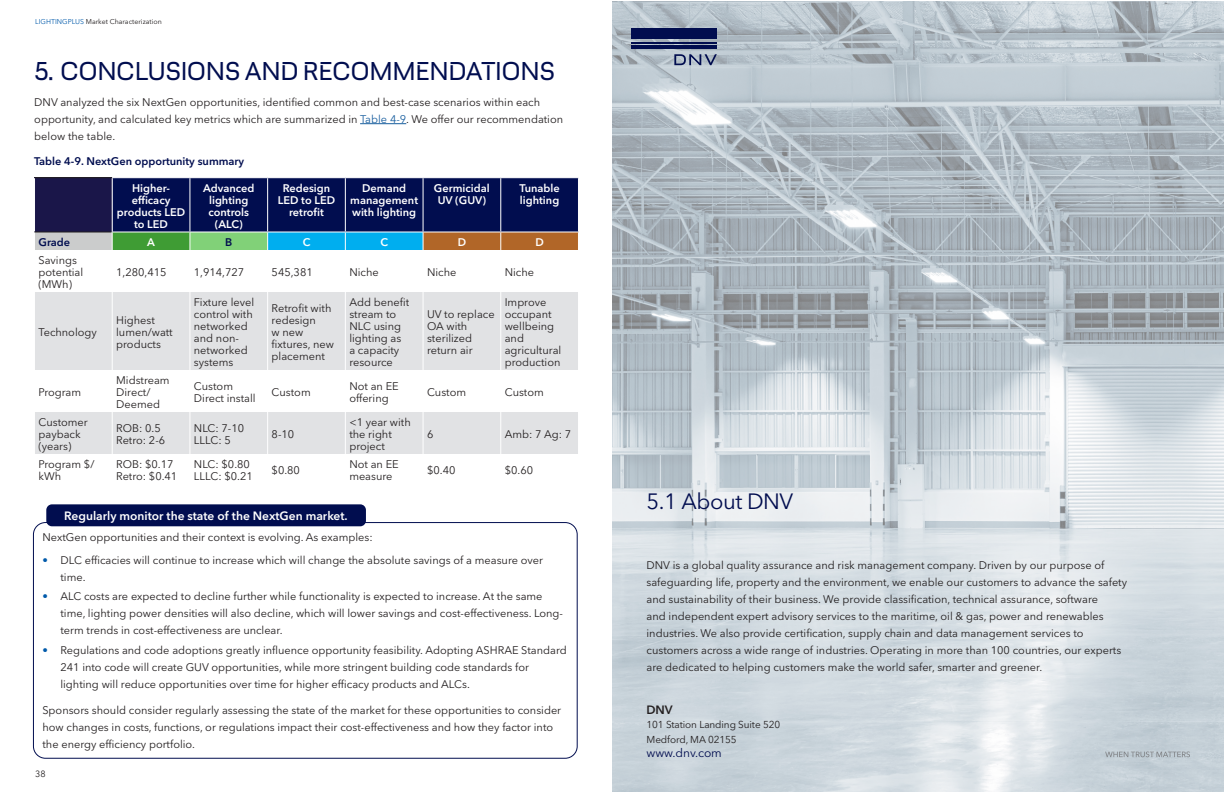
<style>
.page{position:relative;width:1224px;height:792px;background:#fff}
.page>*{position:absolute;margin:0;border:0;box-sizing:border-box;transform-origin:0 0}
.t1{font:24px "DNV Display";letter-spacing:.01em;color:#010d4f}
.t2{font:22px "Avenir Next LT Pro";letter-spacing:-.02em;color:#010d4f}
.t3{font:600 12px "Avenir Next LT Pro";color:#fff}
.DNV_GL_Body{font:12px "Avenir Next LT Pro";letter-spacing:-.01em;color:#010d4f}
.DNV_GL_Body-2{font:600 12px "Avenir Next LT Pro";color:#231f20}
.Body_text{font:11px/17px "Avenir Next LT Pro";color:#231f20}
.Table_Body{font:11px/12px "Avenir Next LT Pro";color:#231f20}
.Table_Figure_Caption{font:600 11px/12px "Avenir Next LT Pro";color:#fff;text-align:center}
.Table_Figure_Caption-2{font:600 11px "Avenir Next LT Pro";color:#010d4f}
.DNV_GL_Body-3{font:10px "Avenir Next LT Pro";letter-spacing:-.01em;color:#231f20}
.t4{font:9px "Avenir Next LT Pro";color:#231f20}
.t5{font:7px "Avenir Next LT Pro";color:#231f20}
.s1{color:#015aaa}
.s2{color:#175d9e}
.s3{font-weight:500;color:#015aaa}
</style>
<div class="page">
<hr style="left:360px;top:123px;width:46px;height:1px;background:#175d9e">
<div style="left:35px;top:178px;width:77px;height:54px;background:#1a1649"></div>
<div style="left:35px;top:232px;width:77px;height:18px;background:#cbcccc"></div>
<svg style="left:35px;top:292px;width:543px;height:162px;fill:#e1e2e4"></svg>
<hr style="left:34px;top:177px;width:78px;height:1px;background:#231f20">
<hr style="left:34px;top:232px;width:78px;height:1px;background:#231f20">
<hr style="left:112px;top:292px;width:1px;height:78px;background:#fff">
<hr style="left:190px;top:292px;width:1px;height:78px;background:#fff">
<hr style="left:267px;top:292px;width:1px;height:78px;background:#fff">
<hr style="left:345px;top:292px;width:1px;height:78px;background:#fff">
<hr style="left:423px;top:292px;width:1px;height:78px;background:#fff">
<hr style="left:501px;top:292px;width:1px;height:78px;background:#fff">
<hr style="left:112px;top:370px;width:1px;height:42px;background:#fff">
<hr style="left:190px;top:370px;width:1px;height:42px;background:#fff">
<hr style="left:267px;top:370px;width:1px;height:42px;background:#fff">
<hr style="left:345px;top:370px;width:1px;height:42px;background:#fff">
<hr style="left:423px;top:370px;width:1px;height:42px;background:#fff">
<hr style="left:501px;top:370px;width:1px;height:42px;background:#fff">
<hr style="left:112px;top:412px;width:1px;height:42px;background:#fff">
<hr style="left:190px;top:412px;width:1px;height:42px;background:#fff">
<hr style="left:267px;top:412px;width:1px;height:42px;background:#fff">
<hr style="left:345px;top:412px;width:1px;height:42px;background:#fff">
<hr style="left:423px;top:412px;width:1px;height:42px;background:#fff">
<hr style="left:501px;top:412px;width:1px;height:42px;background:#fff">
<svg style="left:112px;top:178px;width:467px;height:72px;background:#1e355e"></svg>
<div style="left:46px;top:504px;width:320px;height:22px;background:#010d4f;border-radius:6px"></div>
<img style="left:612px;top:1px;width:612px;height:791px">
<svg style="left:1105px;top:752px;width:85px;height:5px"></svg>
<div style="left:632px;top:29px;width:85px;height:10px;background:#010d4f"></div>
<hr style="left:632px;top:42px;width:85px;height:2px;background:#010d4f">
<hr style="left:632px;top:46px;width:85px;height:3px;background:#010d4f">
<svg style="left:674px;top:54px;width:43px;height:11px"></svg>
<p class="t5" style="left:35px;top:17px;width:128px"><span class="s1">LIGHTINGPLUS</span> Market Characterization</p>
<p class="t1" style="left:34px;top:54px;width:522px">5. CONCLUSIONS AND RECOMMENDATIONS</p>
<p class="Body_text" style="left:34px;top:93px;width:530px">DNV analyzed the six NextGen opportunities, identified common and best-case scenarios within each opportunity, and calculated key metrics which are summarized in <span class="s2">Table 4-9</span>. We offer our recommendation below the table.</p>
<p class="Table_Figure_Caption-2" style="left:34px;top:154px;width:212px">Table 4-9. NextGen opportunity summary</p>
<p class="Table_Figure_Caption" style="left:117px;top:182px;width:70px">Higher&shy;efficacy products LED to LED</p>
<p class="Table_Figure_Caption" style="left:203px;top:182px;width:53px">Advanced lighting controls (ALC)</p>
<p class="Table_Figure_Caption" style="left:278px;top:182px;width:59px">Redesign<br>LED to LED retrofit</p>
<p class="Table_Figure_Caption" style="left:350px;top:182px;width:69px">Demand management with lighting</p>
<p class="Table_Figure_Caption" style="left:434px;top:182px;width:57px">Germicidal<br>UV (GUV)</p>
<p class="Table_Figure_Caption" style="left:519px;top:182px;width:42px;text-align:left">Tunable lighting</p>
<p class="Table_Figure_Caption-2" style="left:39px;top:235px;width:33px">Grade</p>
<p class="Table_Figure_Caption" style="left:147px;top:236px;width:9px">A</p>
<p class="Table_Figure_Caption-2" style="left:225px;top:235px;width:9px">B</p>
<p class="Table_Figure_Caption" style="left:303px;top:236px;width:9px">C</p>
<p class="Table_Figure_Caption" style="left:380px;top:236px;width:9px">C</p>
<p class="Table_Figure_Caption" style="left:458px;top:236px;width:10px">D</p>
<p class="Table_Figure_Caption" style="left:535px;top:236px;width:10px">D</p>
<p class="Table_Body" style="left:39px;top:254px;width:46px">Savings potential (MWh)</p>
<p class="Table_Body" style="left:116px;top:266px;width:52px">1,280,415</p>
<p class="Table_Body" style="left:194px;top:266px;width:52px">1,914,727</p>
<p class="Table_Body" style="left:272px;top:266px;width:43px">545,381</p>
<p class="Table_Body" style="left:349px;top:266px;width:31px">Niche</p>
<p class="Table_Body" style="left:427px;top:266px;width:31px">Niche</p>
<p class="Table_Body" style="left:505px;top:266px;width:31px">Niche</p>
<p class="Table_Body" style="left:39px;top:326px;width:60px">Technology</p>
<p class="Table_Body" style="left:39px;top:386px;width:44px">Program</p>
<p class="Table_Body" style="left:116px;top:314px;width:58px">Highest lumen/watt products</p>
<p class="Table_Body" style="left:194px;top:296px;width:62px">Fixture level control with networked and non&shy;networked systems</p>
<p class="Table_Body" style="left:272px;top:302px;width:64px">Retrofit with redesign<br>w new fixtures, new placement</p>
<p class="Table_Body" style="left:349px;top:296px;width:61px">Add benefit stream to<br>NLC using lighting as a capacity resource</p>
<p class="Table_Body" style="left:427px;top:308px;width:69px">UV to replace<br>OA with sterilized return air</p>
<p class="Table_Body" style="left:505px;top:296px;width:58px">Improve occupant wellbeing and agricultural production</p>
<p class="Table_Body" style="left:116px;top:374px;width:55px">Midstream<br>Direct/<br>Deemed</p>
<p class="Table_Body" style="left:194px;top:380px;width:63px">Custom<br>Direct install</p>
<p class="Table_Body" style="left:272px;top:386px;width:41px">Custom</p>
<p class="Table_Body" style="left:349px;top:380px;width:51px">Not an EE offering</p>
<p class="Table_Body" style="left:427px;top:386px;width:41px">Custom</p>
<p class="Table_Body" style="left:505px;top:386px;width:41px">Custom</p>
<p class="Table_Body" style="left:39px;top:416px;width:51px">Customer payback (years)</p>
<p class="Table_Body" style="left:116px;top:422px;width:51px">ROB: 0.5<br>Retro: 2-6</p>
<p class="Table_Body" style="left:194px;top:422px;width:52px">NLC: 7-10<br>LLLC: 5</p>
<p class="Table_Body" style="left:272px;top:428px;width:24px">8-10</p>
<p class="Table_Body" style="left:349px;top:416px;width:63px">&lt;1 year with the right project</p>
<p class="Table_Body" style="left:427px;top:428px;width:8px">6</p>
<p class="Table_Body" style="left:505px;top:428px;width:68px">Amb: 7 Ag: 7</p>
<p class="Table_Body" style="left:39px;top:458px;width:57px">Program $/ kWh</p>
<p class="Table_Body" style="left:116px;top:458px;width:63px">ROB: $0.17<br>Retro: $0.41</p>
<p class="Table_Body" style="left:194px;top:458px;width:60px">NLC: $0.80<br>LLLC: $0.21</p>
<p class="Table_Body" style="left:272px;top:464px;width:30px">$0.80</p>
<p class="Table_Body" style="left:349px;top:458px;width:51px">Not an EE measure</p>
<p class="Table_Body" style="left:427px;top:464px;width:30px">$0.40</p>
<p class="Table_Body" style="left:505px;top:464px;width:30px">$0.60</p>
<p class="t3" style="left:64px;top:508px;width:285px">Regularly monitor the state of the NextGen market.</p>
<p class="Body_text" style="left:42px;top:529px;width:332px">NextGen opportunities and their context is evolving. As examples:</p>
<p class="Body_text" style="left:60px;top:551px;width:484px;text-indent:-18px"><span class="s3">•</span> DLC efficacies will continue to increase which will change the absolute savings of a measure over time.</p>
<p class="Body_text" style="left:60px;top:588px;width:504px;text-indent:-18px"><span class="s3">•</span> ALC costs are expected to decline further while functionality is expected to increase. At the same time, lighting power densities will also decline, which will lower savings and cost-effectiveness. Long&shy;term trends in cost-effectiveness are unclear.</p>
<p class="Body_text" style="left:60px;top:642px;width:508px;text-indent:-18px"><span class="s3">•</span> Regulations and code adoptions greatly influence opportunity feasibility. Adopting ASHRAE Standard<br>241 into code will create GUV opportunities, while more stringent building code standards for lighting will reduce opportunities over time for higher efficacy products and ALCs.</p>
<p class="Body_text" style="left:42px;top:701px;width:520px">Sponsors should consider regularly assessing the state of the market for these opportunities to consider how changes in costs, functions, or regulations impact their cost-effectiveness and how they factor into the energy efficiency portfolio.</p>
<p class="t4" style="left:35px;top:768px;width:12px">38</p>
<p class="t2" style="left:647px;top:489px;width:148px">5.1 About DNV</p>
<p class="Body_text" style="left:647px;top:557px;width:482px">DNV is a global quality assurance and risk management company. Driven by our purpose of safeguarding life, property and the environment, we enable our customers to advance the safety and sustainability of their business. We provide classification, technical assurance, software<br>and independent expert advisory services to the maritime, oil &amp; gas, power and renewables industries. We also provide certification, supply chain and data management services to customers across a wide range of industries. Operating in more than 100 countries, our experts are dedicated to helping customers make the world safer, smarter and greener.</p>
<p class="DNV_GL_Body-2" style="left:647px;top:702px;width:28px">DNV</p>
<p class="DNV_GL_Body-3" style="left:647px;top:719px;width:135px">101 Station Landing Suite 520</p>
<p class="DNV_GL_Body-3" style="left:647px;top:733px;width:92px">Medford, MA 02155</p>
<p class="DNV_GL_Body" style="left:647px;top:746px;width:77px">www.dnv.com</p>
</div>
